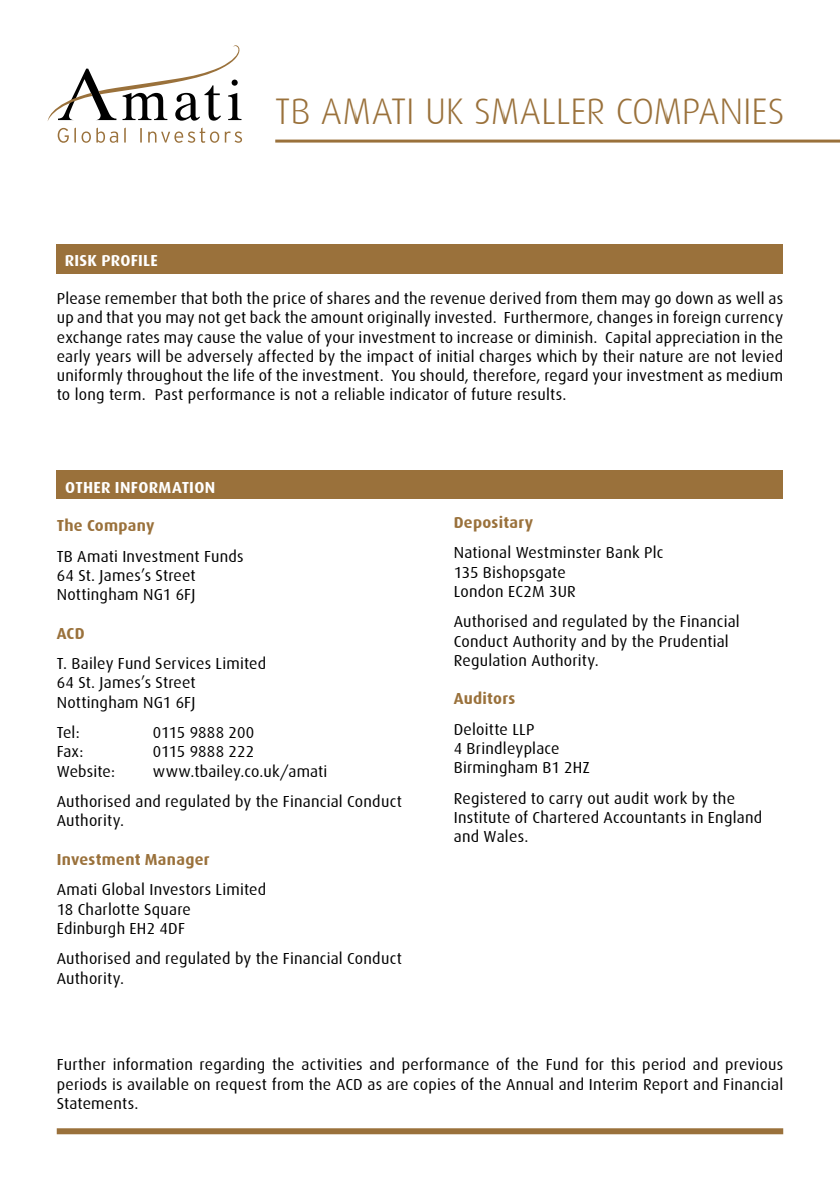
<style>
.page{position:relative;width:840px;height:1191px;background:#fff}
.page>*{position:absolute;margin:0;border:0;box-sizing:border-box;transform-origin:0 0}
.t1{font:300 37px "Dax";letter-spacing:-.005em;color:#9a713b}
.t2{font:16px/19.2px "Dax";letter-spacing:.015em;color:#000}
.t3{font:700 16px "Dax";letter-spacing:.015em;color:#9a713b}
.t4{font:700 16px "Dax";letter-spacing:.02em;color:#fff}
</style>
<div class="page">
<div style="left:57px;top:244px;width:725px;height:29px;background:#9a713b"></div>
<div style="left:57px;top:471px;width:725px;height:28px;background:#9a713b"></div>
<div style="left:57px;top:1128px;width:725px;height:6px;background:#9a713b"></div>
<hr style="left:275px;top:140px;width:564px;height:3px;background:#9a713b">
<svg style="left:58px;top:127px;width:184px;height:16px"></svg>
<svg style="left:48px;top:45px;width:194px;height:76px"></svg>
<h1 class="t1" style="left:275px;top:91px;width:510px">TB AMATI UK SMALLER COMPANIES</h1>
<p class="t4" style="left:65px;top:251px;width:94px">RISK PROFILE</p>
<p class="t2" style="left:57px;top:289px;width:727px;text-align:justify">Please remember that both the price of shares and the revenue derived from them may go down as well as up and that you may not get back the amount originally invested. Furthermore, changes in foreign currency exchange rates may cause the value of your investment to increase or diminish. Capital appreciation in the early years will be adversely affected by the impact of initial charges which by their nature are not levied uniformly throughout the life of the investment. You should, therefore, regard your investment as medium to long term. Past performance is not a reliable indicator of future results.</p>
<p class="t4" style="left:65px;top:478px;width:151px">OTHER INFORMATION</p>
<p class="t3" style="left:57px;top:516px;width:99px">The Company</p>
<p class="t2" style="left:57px;top:547px;width:188px">TB Amati Investment Funds<br>64 St. James’s Street<br>Nottingham NG1 6FJ</p>
<p class="t3" style="left:57px;top:624px;width:29px">ACD</p>
<p class="t2" style="left:57px;top:654px;width:211px">T. Bailey Fund Services Limited<br>64 St. James’s Street<br>Nottingham NG1 6FJ</p>
<p class="t2" style="left:57px;top:723px;width:24px">Tel:</p>
<p class="t2" style="left:153px;top:723px;width:103px">0115 9888 200</p>
<p class="t2" style="left:57px;top:742px;width:28px">Fax:</p>
<p class="t2" style="left:153px;top:742px;width:103px">0115 9888 222</p>
<p class="t2" style="left:57px;top:761px;width:60px">Website:</p>
<p class="t2" style="left:57px;top:756px;width:346px;line-height:30.6px;text-indent:96px">www.tbailey.co.uk/amati<br>Authorised and regulated by the Financial Conduct</p>
<p class="t2" style="left:57px;top:811px;width:69px">Authority.</p>
<p class="t3" style="left:57px;top:850px;width:154px">Investment Manager</p>
<p class="t2" style="left:57px;top:880px;width:211px">Amati Global Investors Limited<br>18 Charlotte Square<br>Edinburgh EH2 4DF</p>
<p class="t2" style="left:57px;top:949px;width:346px">Authorised and regulated by the Financial Conduct<br>Authority.</p>
<p class="t3" style="left:453px;top:513px;width:81px">Depositary</p>
<p class="t2" style="left:453px;top:543px;width:211px">National Westminster Bank Plc<br>135 Bishopsgate<br>London EC2M 3UR</p>
<p class="t2" style="left:453px;top:612px;width:287px">Authorised and regulated by the Financial<br>Conduct Authority and by the Prudential<br>Regulation Authority.</p>
<p class="t3" style="left:453px;top:689px;width:63px">Auditors</p>
<p class="t2" style="left:453px;top:720px;width:137px">Deloitte LLP<br>4 Brindleyplace<br>Birmingham B1 2HZ</p>
<p class="t2" style="left:453px;top:788px;width:310px">Registered to carry out audit work by the<br>Institute of Chartered Accountants in England and Wales.</p>
<p class="t2" style="left:57px;top:1055px;width:727px;text-align:justify">Further information regarding the activities and performance of the Fund for this period and previous periods is available on request from the ACD as are copies of the Annual and Interim Report and Financial Statements.</p>
</div>
